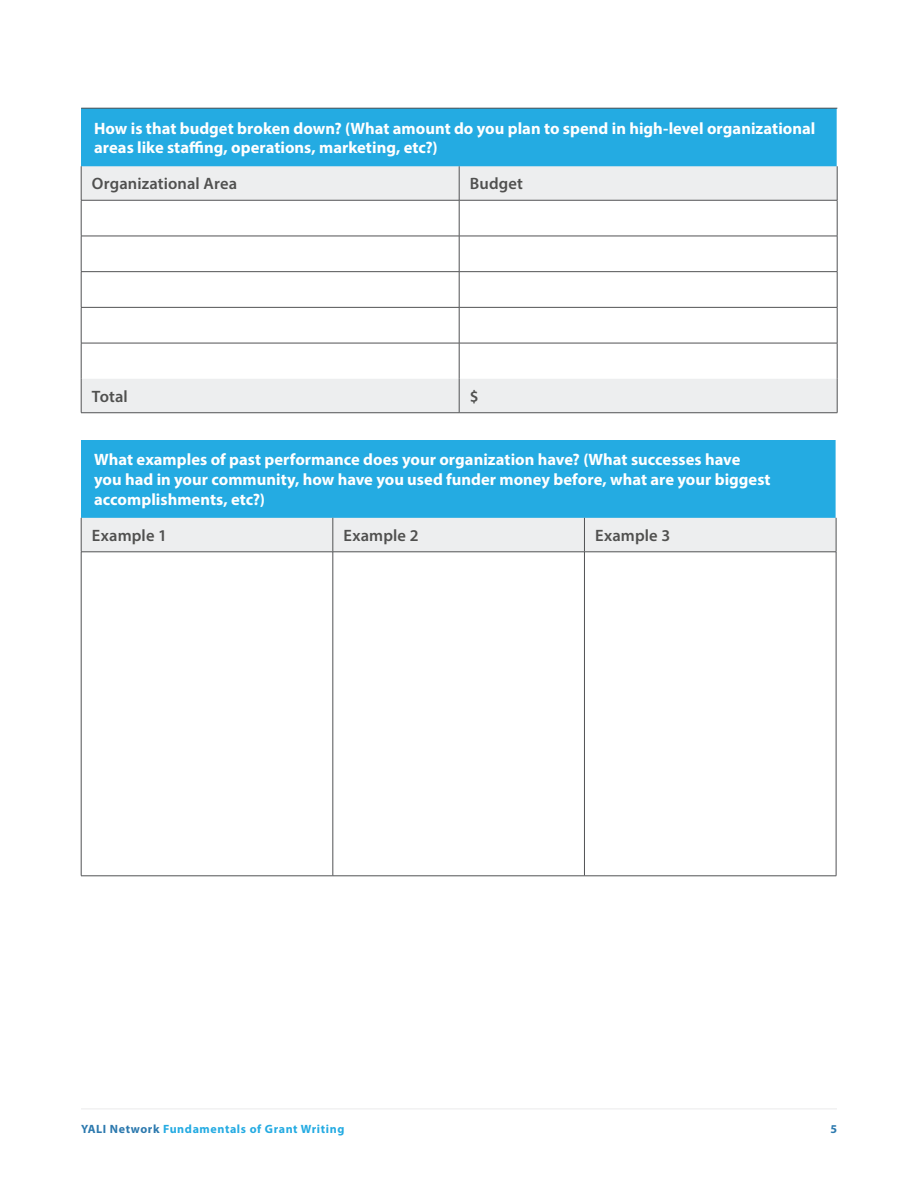
<style>
.page{position:relative;width:918px;height:1188px;background:#fff}
.page>*{position:absolute;margin:0;border:0;box-sizing:border-box;transform-origin:0 0}
.Table_Heading_Number{font:700 16.5px/19.8px "Myriad Pro";color:#fff}
.Table_Subheading{font:600 16.5px "Myriad Pro";letter-spacing:.01em;color:#50504f}
.t1{font:700 12px "Myriad Pro";letter-spacing:.05em;color:#24abe2}
.t2{font:700 12px "Myriad Pro";color:#2c79ae}
.s1{color:#2c79ae}
</style>
<div class="page">
<hr style="left:81px;top:1108px;width:756px;height:2px;background:#f1f1f2">
<div style="left:81px;top:108px;width:756px;height:58px;background:#24abe2"></div>
<svg style="left:82px;top:166px;width:755px;height:246px"></svg>
<hr style="left:837px;top:166px;width:1px;height:34px;background:#515254">
<hr style="left:81px;top:200px;width:1px;height:36px;background:#515254">
<hr style="left:459px;top:200px;width:1px;height:36px;background:#515254">
<hr style="left:837px;top:200px;width:1px;height:36px;background:#515254">
<hr style="left:81px;top:236px;width:378px;height:1px;background:#515254">
<hr style="left:81px;top:236px;width:1px;height:35px;background:#515254">
<hr style="left:459px;top:236px;width:378px;height:1px;background:#515254">
<hr style="left:459px;top:236px;width:1px;height:35px;background:#515254">
<hr style="left:837px;top:236px;width:1px;height:35px;background:#515254">
<hr style="left:81px;top:271px;width:378px;height:1px;background:#515254">
<hr style="left:81px;top:272px;width:1px;height:35px;background:#515254">
<hr style="left:459px;top:271px;width:378px;height:1px;background:#515254">
<hr style="left:459px;top:272px;width:1px;height:35px;background:#515254">
<hr style="left:837px;top:272px;width:1px;height:35px;background:#515254">
<hr style="left:81px;top:307px;width:378px;height:1px;background:#515254">
<hr style="left:81px;top:308px;width:1px;height:35px;background:#515254">
<hr style="left:459px;top:307px;width:378px;height:1px;background:#515254">
<hr style="left:459px;top:308px;width:1px;height:35px;background:#515254">
<hr style="left:837px;top:308px;width:1px;height:35px;background:#515254">
<hr style="left:81px;top:343px;width:378px;height:1px;background:#515254">
<hr style="left:81px;top:343px;width:1px;height:36px;background:#515254">
<hr style="left:459px;top:343px;width:378px;height:1px;background:#515254">
<hr style="left:459px;top:343px;width:1px;height:36px;background:#515254">
<hr style="left:837px;top:343px;width:1px;height:36px;background:#515254">
<hr style="left:81px;top:379px;width:1px;height:34px;background:#515254">
<hr style="left:459px;top:166px;width:1px;height:34px;background:#515254">
<hr style="left:459px;top:200px;width:378px;height:1px;background:#515254">
<hr style="left:459px;top:379px;width:1px;height:34px;background:#515254">
<hr style="left:837px;top:379px;width:1px;height:34px;background:#515254">
<hr style="left:81px;top:108px;width:378px;height:1px;background:#515254">
<hr style="left:459px;top:108px;width:378px;height:1px;background:#515254">
<hr style="left:81px;top:412px;width:378px;height:1px;background:#515254">
<hr style="left:459px;top:412px;width:378px;height:1px;background:#515254">
<hr style="left:81px;top:166px;width:1px;height:34px;background:#515254">
<hr style="left:81px;top:200px;width:378px;height:1px;background:#515254">
<div style="left:81px;top:440px;width:755px;height:78px;background:#24abe2"></div>
<div style="left:82px;top:518px;width:754px;height:34px;background:#edeeef"></div>
<hr style="left:584px;top:518px;width:1px;height:34px;background:#515254">
<hr style="left:836px;top:518px;width:1px;height:34px;background:#515254">
<hr style="left:81px;top:552px;width:1px;height:324px;background:#515254">
<hr style="left:333px;top:552px;width:1px;height:324px;background:#515254">
<hr style="left:584px;top:552px;width:1px;height:324px;background:#515254">
<hr style="left:836px;top:552px;width:1px;height:324px;background:#515254">
<hr style="left:81px;top:876px;width:252px;height:1px;background:#515254">
<hr style="left:333px;top:876px;width:251px;height:1px;background:#515254">
<hr style="left:584px;top:876px;width:252px;height:1px;background:#515254">
<hr style="left:333px;top:518px;width:1px;height:34px;background:#515254">
<hr style="left:333px;top:552px;width:251px;height:1px;background:#515254">
<hr style="left:584px;top:552px;width:252px;height:1px;background:#515254">
<hr style="left:81px;top:518px;width:1px;height:34px;background:#515254">
<hr style="left:81px;top:552px;width:252px;height:1px;background:#515254">
<p class="Table_Heading_Number" style="left:94px;top:118px;width:723px">How is that budget broken down? (What amount do you plan to spend in high-level organizational areas like staffing, operations, marketing, etc?)</p>
<p class="Table_Subheading" style="left:92px;top:173px;width:147px">Organizational Area</p>
<p class="Table_Subheading" style="left:470px;top:173px;width:55px">Budget</p>
<p class="Table_Subheading" style="left:92px;top:386px;width:37px">Total</p>
<p class="Table_Subheading" style="left:470px;top:386px;width:10px">$</p>
<p class="Table_Heading_Number" style="left:94px;top:449px;width:678px">What examples of past performance does your organization have? (What successes have you had in your community, how have you used funder money before, what are your biggest accomplishments, etc?)</p>
<p class="Table_Subheading" style="left:92px;top:525px;width:77px">Example 1</p>
<p class="Table_Subheading" style="left:344px;top:525px;width:77px">Example 2</p>
<p class="Table_Subheading" style="left:595px;top:525px;width:77px">Example 3</p>
<p class="t1" style="left:81px;top:1121px;width:265px"><span class="s1">YALI Network</span> Fundamentals of Grant Writing</p>
<p class="t2" style="left:830px;top:1121px;width:8px">5</p>
</div>
